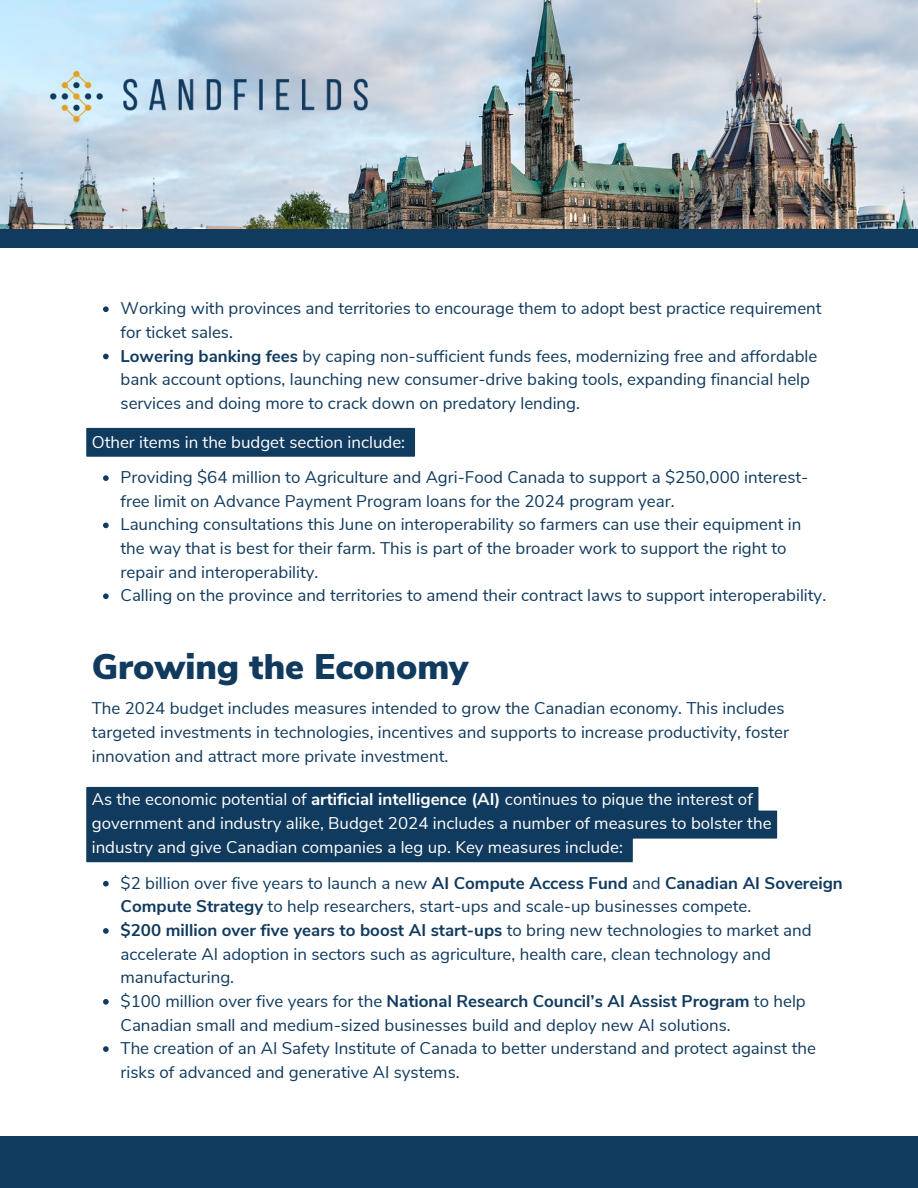
<style>
.page{position:relative;width:918px;height:1188px;background:#fff}
.page>*{position:absolute;margin:0;border:0;box-sizing:border-box;transform-origin:0 0}
.t1{font:900 35.55px "Nunito Sans";color:#103a5e}
.t2{font:16.95px/23.7px "Nunito Sans";color:#103a5e}
.t3{font:16.95px/23.7px "Nunito Sans";color:#fff}
.s1{font-weight:700}
</style>
<div class="page">
<div style="left:0;top:1137px;width:918px;height:51px;background:#103a5e"></div>
<svg style="left:103px;top:475px;width:6px;height:6px"></svg>
<svg style="left:103px;top:523px;width:6px;height:5px"></svg>
<svg style="left:103px;top:593px;width:6px;height:6px"></svg>
<div style="left:86px;top:428px;width:329px;height:29px;background:#103a5e"></div>
<svg style="left:103px;top:306px;width:6px;height:6px"></svg>
<svg style="left:103px;top:354px;width:6px;height:5px"></svg>
<svg style="left:103px;top:881px;width:6px;height:6px"></svg>
<svg style="left:103px;top:928px;width:6px;height:6px"></svg>
<svg style="left:103px;top:999px;width:6px;height:6px"></svg>
<svg style="left:103px;top:1046px;width:6px;height:6px"></svg>
<svg style="left:86px;top:787px;width:691px;height:75px;fill:#103a5e"></svg>
<img style="left:0;top:0;width:918px;height:248px">
<div style="left:0;top:229px;width:918px;height:18px;background:#103a5e"></div>
<img style="left:131px;top:55px;width:246px;height:78px">
<img style="left:21px;top:41px;width:110px;height:101px">
<p class="t2" style="left:121px;top:297px;width:703px">Working with provinces and territories to encourage them to adopt best practice requirement for ticket sales.<br><span class="s1">Lowering banking fees</span> by caping non-sufficient funds fees, modernizing free and affordable bank account options, launching new consumer-drive baking tools, expanding financial help services and doing more to crack down on predatory lending.</p>
<p class="t3" style="left:92px;top:430px;width:315px">Other items in the budget section include:</p>
<p class="t2" style="left:121px;top:466px;width:707px">Providing $64 million to Agriculture and Agri-Food Canada to support a $250,000 interest&shy;free limit on Advance Payment Program loans for the 2024 program year.<br>Launching consultations this June on interoperability so farmers can use their equipment in the way that is best for their farm. This is part of the broader work to support the right to repair and interoperability.<br>Calling on the province and territories to amend their contract laws to support interoperability.</p>
<h1 class="t1" style="left:92px;top:643px;width:378px">Growing the Economy</h1>
<p class="t2" style="left:92px;top:697px;width:699px">The 2024 budget includes measures intended to grow the Canadian economy. This includes targeted investments in technologies, incentives and supports to increase productivity, foster innovation and attract more private investment.</p>
<p class="t3" style="left:92px;top:788px;width:681px">As the economic potential of <span class="s1">artificial intelligence (AI)</span> continues to pique the interest of government and industry alike, Budget 2024 includes a number of measures to bolster the industry and give Canadian companies a leg up. Key measures include:</p>
<p class="t2" style="left:121px;top:871px;width:724px">$2 billion over five years to launch a new <span class="s1">AI Compute Access Fund</span> and <span class="s1">Canadian AI Sovereign Compute Strategy</span> to help researchers, start-ups and scale-up businesses compete.<br><span class="s1">$200 million over five years to boost AI start-ups</span> to bring new technologies to market and accelerate AI adoption in sectors such as agriculture, health care, clean technology and manufacturing.<br>$100 million over five years for the <span class="s1">National Research Council’s AI Assist Program</span> to help Canadian small and medium-sized businesses build and deploy new AI solutions.<br>The creation of an AI Safety Institute of Canada to better understand and protect against the risks of advanced and generative AI systems.</p>
</div>
